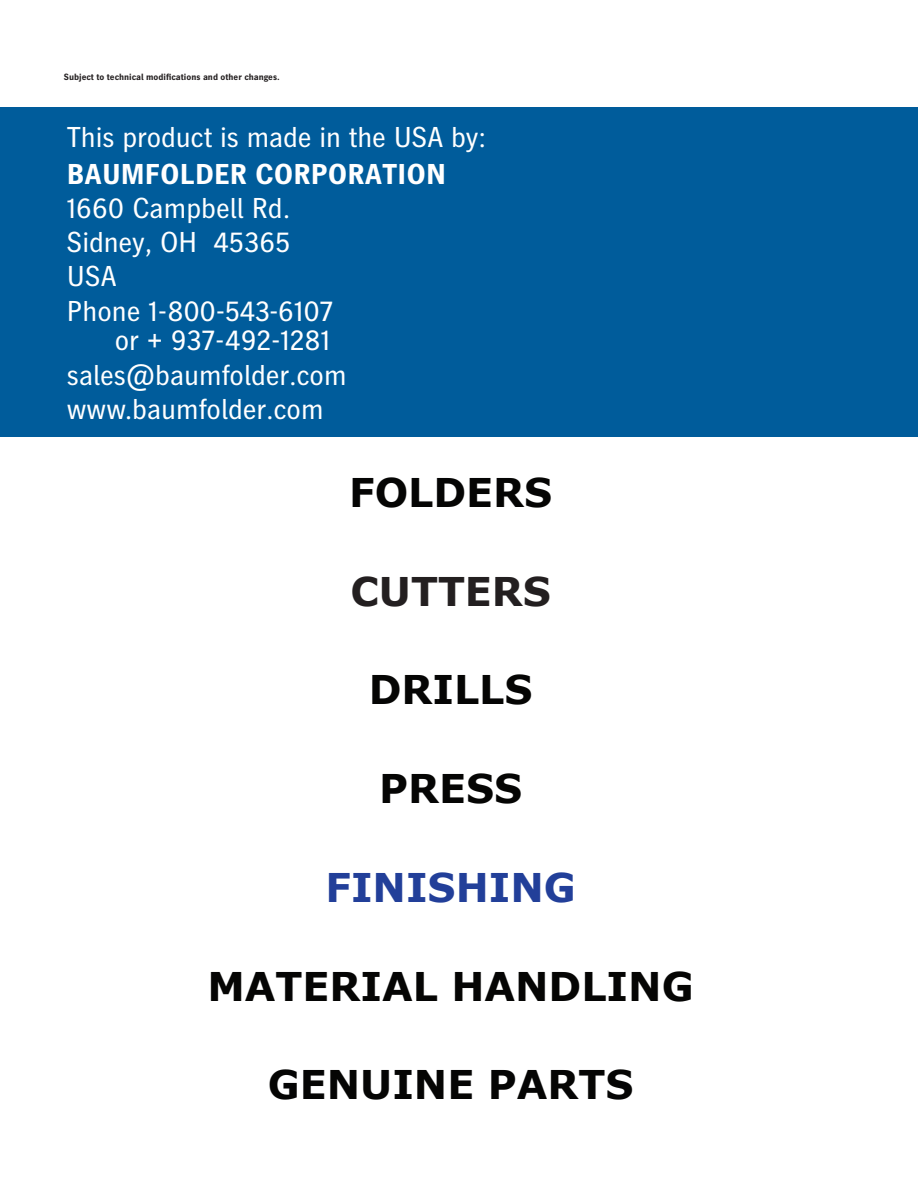
<style>
.page{position:relative;width:918px;height:1188px;background:#fff}
.page>*{position:absolute;margin:0;border:0;box-sizing:border-box;transform-origin:0 0}
.t1{font:700 39.45px "Verdana";color:#050504}
.t2{font:700 39.45px "Verdana";color:#223f99}
.t3{font:700 39.45px "Verdana";color:#231f20}
.t4{font:28.5px/34px "Heidelberg Gothic Ml";color:#fff}
.t5{font:700 28.5px "Heidelberg Gothic Ml";color:#fff}
.t6{font:700 9px "Heidelberg Gothic Ml";color:#231f20}
</style>
<div class="page">
<div style="left:0;top:107px;width:918px;height:329px;background:#005c9b"></div>
<p class="t6" style="left:64px;top:72px;width:217px">Subject to technical modifications and other changes.</p>
<p class="t4" style="left:67px;top:121px;width:421px">This product is made in the USA by:</p>
<p class="t5" style="left:67px;top:159px;width:381px">BAUMFOLDER CORPORATION</p>
<p class="t4" style="left:67px;top:192px;width:268px">1660 Campbell Rd.<br>Sidney, OH 45365<br>USA<br>Phone 1-800-543-6107</p>
<p class="t4" style="left:115px;top:324px;width:217px">or + 937-492-1281</p>
<p class="t4" style="left:67px;top:358px;width:281px">sales@baumfolder.com www.baumfolder.com</p>
<h1 class="t1" style="left:349px;top:467px;width:205px">FOLDERS</h1>
<h1 class="t3" style="left:350px;top:566px;width:202px">CUTTERS</h1>
<h1 class="t1" style="left:369px;top:665px;width:165px">DRILLS</h1>
<h1 class="t1" style="left:379px;top:763px;width:144px">PRESS</h1>
<h1 class="t2" style="left:325px;top:862px;width:252px">FINISHING</h1>
<h1 class="t1" style="left:207px;top:961px;width:488px">MATERIAL HANDLING</h1>
<h1 class="t1" style="left:268px;top:1060px;width:367px">GENUINE PARTS</h1>
</div>
